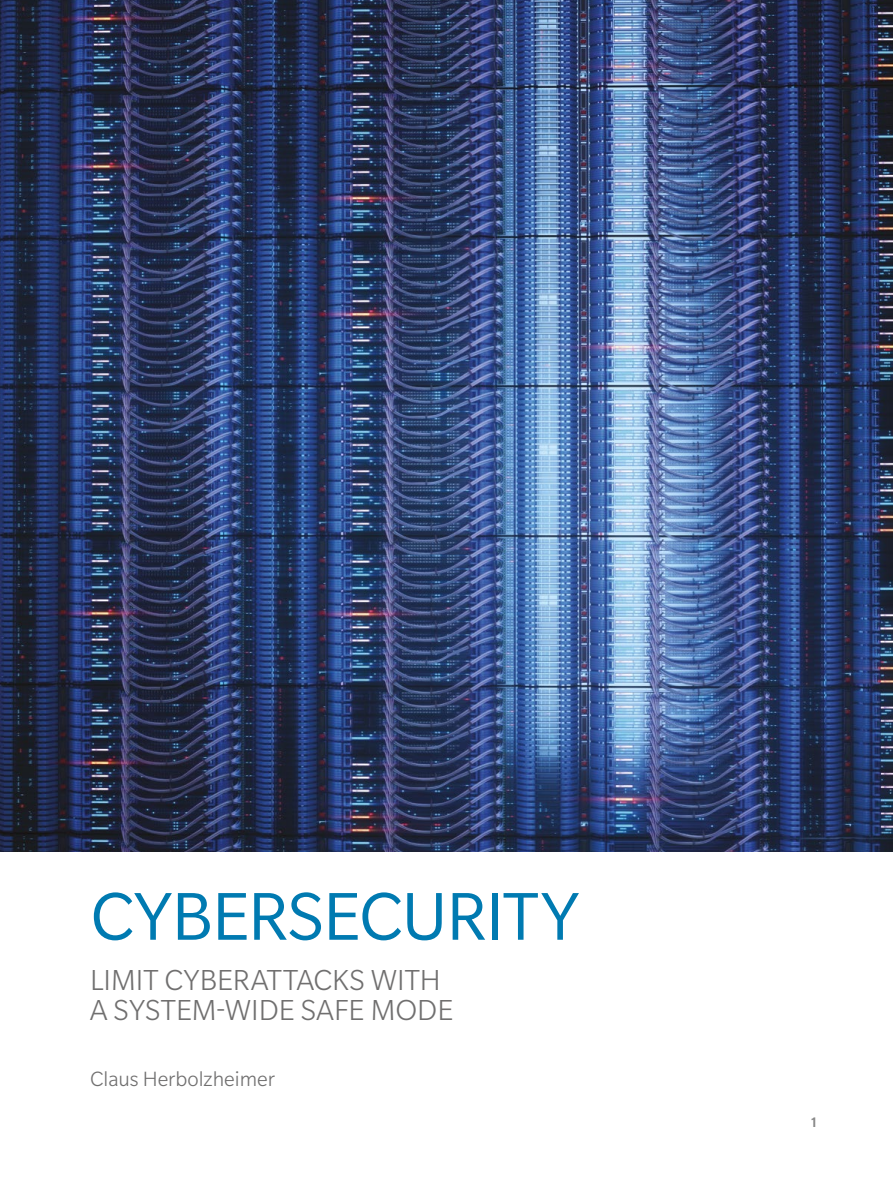
<style>
.page{position:relative;width:893px;height:1188px;background:#fff}
.page>*{position:absolute;margin:0;border:0;box-sizing:border-box;transform-origin:0 0}
.t1{font:73.5px "Slate Pro";letter-spacing:-.015em;color:#007ab1}
.t2{font:300 31.5px/30px "Slate Pro";color:#706f6f}
.t3{font:300 22.5px "Slate Pro";color:#706f6f}
.t4{font:500 15px "Slate Pro";color:#878787}
</style>
<div class="page">
<img style="left:0;top:0;width:893px;height:852px">
<h1 class="t1" style="left:90px;top:878px;width:491px">CYBERSECURITY</h1>
<p class="t2" style="left:90px;top:965px;width:365px">LIMIT CYBERATTACKS WITH<br>A SYSTEM-WIDE SAFE MODE</p>
<p class="t3" style="left:90px;top:1067px;width:187px">Claus Herbolzheimer</p>
<p class="t4" style="left:810px;top:1114px;width:10px">1</p>
</div>
